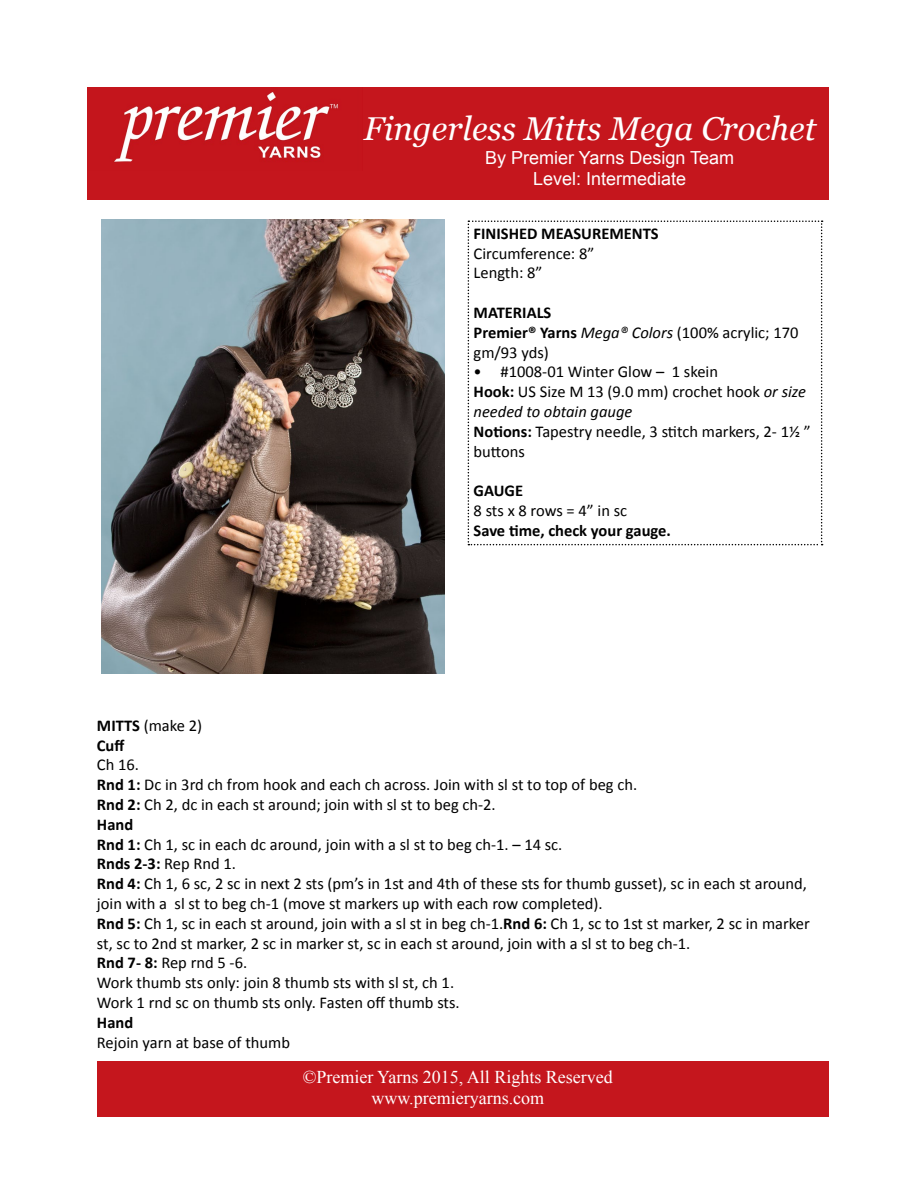
<style>
.page{position:relative;width:918px;height:1188px;background:#fff}
.page>*{position:absolute;margin:0;border:0;box-sizing:border-box;transform-origin:0 0}
.t1{font:italic 33px "Georgia";color:#fff}
.t2{font:18px/21.6px "Times New Roman";color:#fff;text-align:center}
.t3{font:18px/21.6px "Arial";color:#fff;text-align:center}
.t4{font:16.5px/19.8px "Calibri";color:#000}
.t5{font:700 16.5px/19.8px "Calibri";color:#000}
.s1{font-weight:700}
.s2{font-style:italic}
.s3{font-weight:400}
</style>
<div class="page">
<div style="left:87px;top:87px;width:742px;height:113px;background:#c5161d"></div>
<img style="left:114px;top:91px;width:224px;height:71px">
<img style="left:102px;top:220px;width:342px;height:454px">
<svg style="left:468px;top:220px;width:355px;height:325px"></svg>
<div style="left:97px;top:1061px;width:732px;height:56px;background:#c5161d"></div>
<h1 class="t1" style="left:364px;top:110px;width:454px">Fingerless Mitts Mega Crochet</h1>
<p class="t3" style="left:485px;top:147px;width:251px">By Premier Yarns Design Team<br>Level: Intermediate</p>
<p class="t5" style="left:474px;top:223px;width:187px">FINISHED MEASUREMENTS</p>
<p class="t4" style="left:474px;top:243px;width:122px">Circumference: 8”<br>Length: 8”</p>
<p class="t4" style="left:474px;top:303px;width:326px"><span class="s1">MATERIALS<br>Premier® Yarns</span> <span class="s2">Mega® Colors</span> (100% acrylic; 170 gm/93 yds)</p>
<p class="t4" style="left:474px;top:362px;width:339px">• #1008-01 Winter Glow – 1 skein<br><span class="s1">Hook:</span> US Size M 13 (9.0 mm) crochet hook <span class="s2">or size needed to obtain gauge<br></span><span class="s1">Notions:</span> Tapestry needle, 3 stitch markers, 2- 1½ ” buttons</p>
<p class="t5" style="left:474px;top:481px;width:51px">GAUGE</p>
<p class="t4" style="left:474px;top:501px;width:155px">8 sts x 8 rows = 4” in sc</p>
<p class="t5" style="left:474px;top:520px;width:199px">Save time, check your gauge.</p>
<p class="t5" style="left:97px;top:715px;width:107px">MITTS <span class="s3">(make 2)<br></span>Cuff</p>
<p class="t4" style="left:97px;top:755px;width:714px">Ch 16.<br><span class="s1">Rnd 1:</span> Dc in 3rd ch from hook and each ch across. Join with sl st to top of beg ch.<br><span class="s1">Rnd 2:</span> Ch 2, dc in each st around; join with sl st to beg ch-2.<br><span class="s1">Hand<br>Rnd 1:</span> Ch 1, sc in each dc around, join with a sl st to beg ch-1. – 14 sc.<br><span class="s1">Rnds 2-3:</span> Rep Rnd 1.<br><span class="s1">Rnd 4:</span> Ch 1, 6 sc, 2 sc in next 2 sts (pm’s in 1st and 4th of these sts for thumb gusset), sc in each st around, join with a sl st to beg ch-1 (move st markers up with each row completed).<br><span class="s1">Rnd 5:</span> Ch 1, sc in each st around, join with a sl st in beg ch-1.<span class="s1">Rnd 6:</span> Ch 1, sc to 1st st marker, 2 sc in marker st, sc to 2nd st marker, 2 sc in marker st, sc in each st around, join with a sl st to beg ch-1.<br><span class="s1">Rnd 7- 8:</span> Rep rnd 5 -6.<br>Work thumb sts only: join 8 thumb sts with sl st, ch 1.<br>Work 1 rnd sc on thumb sts only. Fasten off thumb sts.</p>
<p class="t5" style="left:97px;top:1012px;width:38px">Hand</p>
<p class="t4" style="left:97px;top:1032px;width:195px">Rejoin yarn at base of thumb</p>
<p class="t2" style="left:303px;top:1065px;width:312px">©Premier Yarns 2015, All Rights Reserved www.premieryarns.com</p>
</div>
